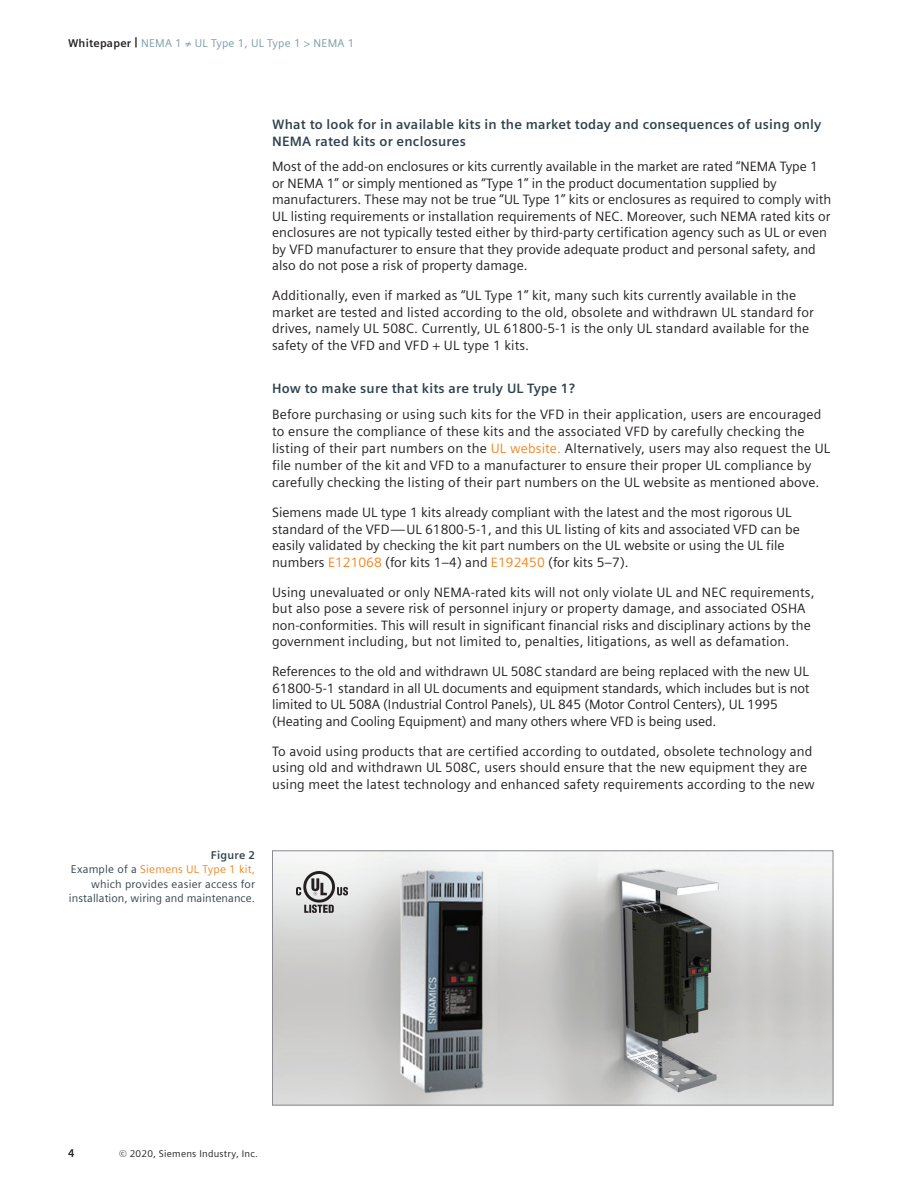
<style>
.page{position:relative;width:918px;height:1188px;background:#fff}
.page>*{position:absolute;margin:0;border:0;box-sizing:border-box;transform-origin:0 0}
.BP_Tx_Roman_9pt_blac{font:13.5px/16.5px "Siemens Sans";color:#231f20}
.BP_SubHd_9pt_Dark_St{font:700 13.5px/16.5px "Siemens Sans";letter-spacing:.015em;color:#30434d}
.BP_Note_7_5pt_GRAY_F{font:11.25px/14.2px "Siemens Sans";letter-spacing:.01em;color:#30434d;text-align:right}
.t1{font:11.25px "Siemens Sans";letter-spacing:.02em;color:#7b99a9}
.t2{font:700 11.25px "Siemens Sans";color:#231f20}
.t3{font:9.75px "Siemens Sans";letter-spacing:.025em;color:#231f20}
.s1{font-weight:700;color:#231f20}
.s2{color:#f58520}
.s3{font-weight:700}
</style>
<div class="page">
<img style="left:274px;top:852px;width:557px;height:252px">
<div style="left:272px;top:850px;width:561px;height:256px;border:1px solid #8a8c8f"></div>
<img style="left:297px;top:871px;width:50px;height:41px">
<p class="t1" style="left:68px;top:37px;width:288px"><span class="s1">Whitepaper |</span> NEMA 1 ≠ UL Type 1, UL Type 1 &gt; NEMA 1</p>
<p class="BP_SubHd_9pt_Dark_St" style="left:272px;top:117px;width:551px">What to look for in available kits in the market today and consequences of using only<br>NEMA rated kits or enclosures</p>
<p class="BP_Tx_Roman_9pt_blac" style="left:272px;top:159px;width:561px">Most of the add-on enclosures or kits currently available in the market are rated “NEMA Type 1 or NEMA 1” or simply mentioned as “Type 1” in the product documentation supplied by manufacturers. These may not be true “UL Type 1” kits or enclosures as required to comply with UL listing requirements or installation requirements of NEC. Moreover, such NEMA rated kits or enclosures are not typically tested either by third-party certification agency such as UL or even by VFD manufacturer to ensure that they provide adequate product and personal safety, and also do not pose a risk of property damage.</p>
<p class="BP_Tx_Roman_9pt_blac" style="left:272px;top:288px;width:543px">Additionally, even if marked as “UL Type 1” kit, many such kits currently available in the market are tested and listed according to the old, obsolete and withdrawn UL standard for drives, namely UL 508C. Currently, UL 61800-5-1 is the only UL standard available for the safety of the VFD and VFD + UL type 1 kits.</p>
<p class="BP_SubHd_9pt_Dark_St" style="left:272px;top:381px;width:304px">How to make sure that kits are truly UL Type 1?</p>
<p class="BP_Tx_Roman_9pt_blac" style="left:272px;top:406px;width:560px;line-height:17px">Before purchasing or using such kits for the VFD in their application, users are encouraged to ensure the compliance of these kits and the associated VFD by carefully checking the listing of their part numbers on the <span class="s2">UL website.</span> Alternatively, users may also request the UL file number of the kit and VFD to a manufacturer to ensure their proper UL compliance by carefully checking the listing of their part numbers on the UL website as mentioned above.</p>
<p class="BP_Tx_Roman_9pt_blac" style="left:272px;top:505px;width:529px">Siemens made UL type 1 kits already compliant with the latest and the most rigorous UL standard of the VFD—UL 61800-5-1, and this UL listing of kits and associated VFD can be easily validated by checking the kit part numbers on the UL website or using the UL file numbers <span class="s2">E121068</span> (for kits 1–4) and <span class="s2">E192450</span> (for kits 5–7).</p>
<p class="BP_Tx_Roman_9pt_blac" style="left:272px;top:584px;width:544px">Using unevaluated or only NEMA-rated kits will not only violate UL and NEC requirements, but also pose a severe risk of personnel injury or property damage, and associated OSHA non-conformities. This will result in significant financial risks and disciplinary actions by the government including, but not limited to, penalties, litigations, as well as defamation.</p>
<p class="BP_Tx_Roman_9pt_blac" style="left:272px;top:664px;width:539px">References to the old and withdrawn UL 508C standard are being replaced with the new UL 61800-5-1 standard in all UL documents and equipment standards, which includes but is not limited to UL 508A (Industrial Control Panels), UL 845 (Motor Control Centers), UL 1995 (Heating and Cooling Equipment) and many others where VFD is being used.</p>
<p class="BP_Tx_Roman_9pt_blac" style="left:272px;top:743px;width:544px">To avoid using products that are certified according to outdated, obsolete technology and using old and withdrawn UL 508C, users should ensure that the new equipment they are using meet the latest technology and enhanced safety requirements according to the new</p>
<p class="BP_Note_7_5pt_GRAY_F" style="left:69px;top:848px;width:188px"><span class="s3">Figure 2<br></span>Example of a <span class="s2">Siemens UL Type 1 kit, </span>which provides easier access for installation, wiring and maintenance.</p>
<p class="t2" style="left:68px;top:1146px;width:8px">4</p>
<p class="t3" style="left:119px;top:1148px;width:140px">© 2020, Siemens Industry, Inc.</p>
</div>
